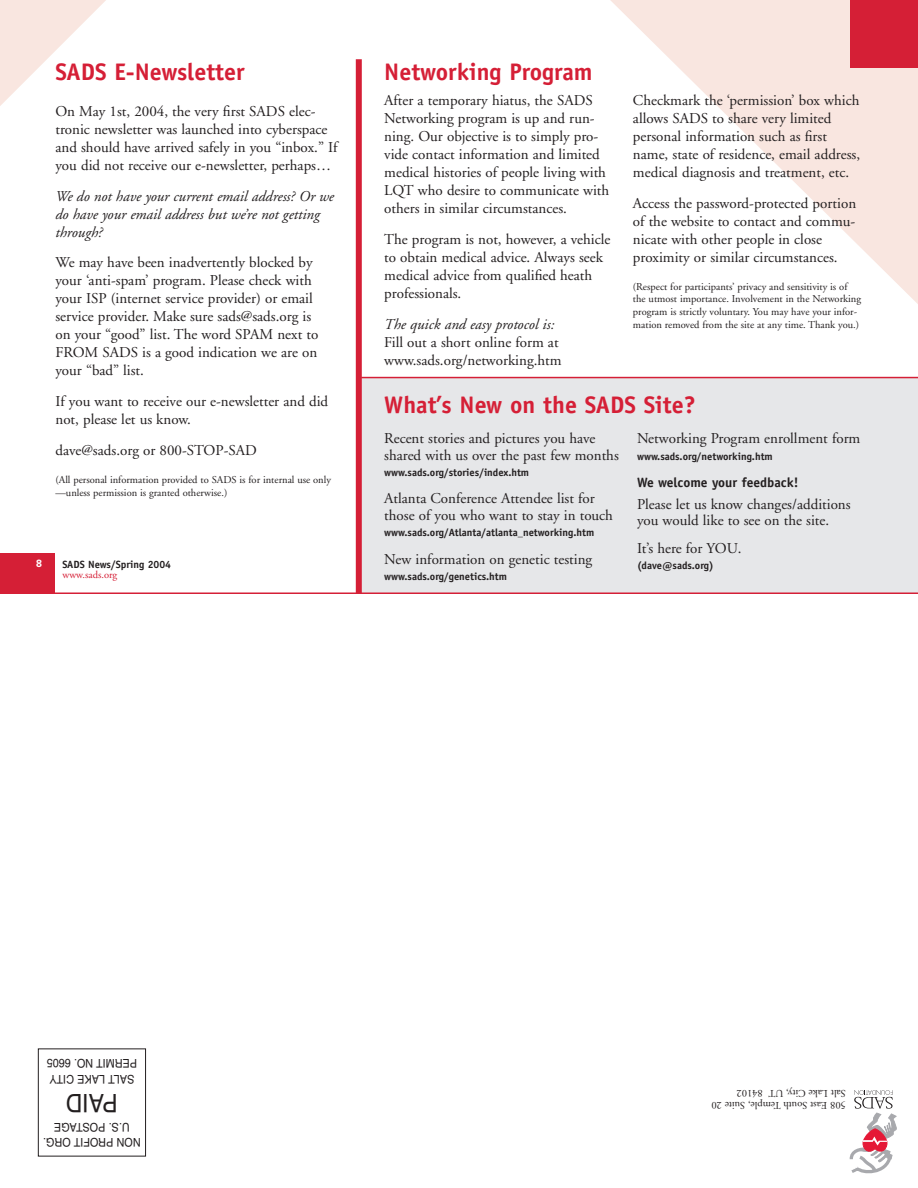
<style>
.page{position:relative;width:918px;height:1188px;background:#fff}
.page>*{position:absolute;margin:0;border:0;box-sizing:border-box;transform-origin:0 0}
.t1{font:25.5px "Helvetica";color:#231f20;scale:.9 1}
.t2{font:700 24px "Officina Sans";color:#d51f36}
.t3{font:15px/18px "Adobe Garamond";color:#231f20}
.t4{font:italic 15px/18px "Adobe Garamond";color:#231f20}
.t5{font:700 13.5px "Officina Sans";color:#231f20}
.t6{font:12px/15px "Helvetica";color:#231f20;text-align:center;scale:.9 1}
.t7{font:10.5px/12.6px "Adobe Garamond";color:#231f20}
.t8{font:700 10.5px "Officina Sans";color:#231f20}
.t9{font:10.5px "Adobe Garamond";color:#d51f36}
.t10{font:700 10.5px "Univers";color:#fff}
</style>
<div class="page">
<svg style="left:610px;top:0;width:308px;height:304px"></svg>
<div style="left:359px;top:378px;width:559px;height:215px;background:#e6e7e9"></div>
<div style="left:0;top:554px;width:55px;height:40px;background:#d51f36"></div>
<hr style="left:0;top:592px;width:918px;height:2px;background:#d51f36">
<svg style="left:850px;top:1090px;width:46px;height:83px"></svg>
<div style="left:38px;top:1048px;width:108px;height:108px;border:1px solid #231f20"></div>
<div style="left:850px;top:0;width:68px;height:68px;background:#d51f36"></div>
<svg style="left:0;top:0;width:106px;height:106px"></svg>
<div style="left:356px;top:59px;width:6px;height:534px;background:#d51f36"></div>
<hr style="left:361px;top:377px;width:557px;height:1px;background:#d51f36">
<h2 class="t2" style="left:55px;top:63px;width:191px">SADS E-Newsletter</h2>
<p class="t3" style="left:55px;top:103px;width:284px">On May 1st, 2004, the very first SADS elec&shy;tronic newsletter was launched into cyberspace and should have arrived safely in you “inbox.” If you did not receive our e-newsletter, perhaps…</p>
<p class="t4" style="left:55px;top:188px;width:280px">We do not have your current email address? Or we do have your email address but we’re not getting through?</p>
<p class="t3" style="left:55px;top:255px;width:264px">We may have been inadvertently blocked by your ‘anti-spam’ program. Please check with your ISP (internet service provider) or email service provider. Make sure sads@sads.org is on your “good” list. The word SPAM next to FROM SADS is a good indication we are on your “bad” list.</p>
<p class="t3" style="left:55px;top:394px;width:274px">If you want to receive our e-newsletter and did not, please let us know.</p>
<p class="t3" style="left:55px;top:443px;width:203px">dave@sads.org or 800-STOP-SAD</p>
<p class="t7" style="left:55px;top:474px;width:277px">(All personal information provided to SADS is for internal use only —unless permission is granted otherwise.)</p>
<p class="t10" style="left:36px;top:560px;width:7px">8</p>
<p class="t8" style="left:62px;top:560px;width:110px">SADS News/Spring 2004</p>
<p class="t9" style="left:62px;top:570px;width:56px">www.sads.org</p>
<h2 class="t2" style="left:384px;top:63px;width:210px">Networking Program</h2>
<p class="t3" style="left:384px;top:93px;width:227px">After a temporary hiatus, the SADS Networking program is up and run&shy;ning. Our objective is to simply pro&shy;vide contact information and limited medical histories of people living with LQT who desire to communicate with others in similar circumstances.</p>
<p class="t3" style="left:384px;top:232px;width:228px">The program is not, however, a vehicle to obtain medical advice. Always seek medical advice from qualified heath professionals.</p>
<p class="t4" style="left:384px;top:317px;width:172px">The quick and easy protocol is:</p>
<p class="t3" style="left:384px;top:335px;width:179px">Fill out a short online form at www.sads.org/networking.htm</p>
<p class="t3" style="left:633px;top:93px;width:229px">Checkmark the ‘permission’ box which allows SADS to share very limited personal information such as first name, state of residence, email address, medical diagnosis and treatment, etc.</p>
<p class="t3" style="left:633px;top:196px;width:225px">Access the password-protected portion of the website to contact and commu&shy;nicate with other people in close proximity or similar circumstances.</p>
<p class="t7" style="left:633px;top:281px;width:230px">(Respect for participants’ privacy and sensitivity is of the utmost importance. Involvement in the Networking program is strictly voluntary. You may have your infor&shy;mation removed from the site at any time. Thank you.)</p>
<h2 class="t2" style="left:384px;top:396px;width:313px">What’s New on the SADS Site?</h2>
<p class="t3" style="left:384px;top:431px;width:236px;line-height:16.5px">Recent stories and pictures you have shared with us over the past few months</p>
<p class="t8" style="left:384px;top:468px;width:146px">www.sads.org/stories/index.htm</p>
<p class="t3" style="left:384px;top:492px;width:230px;line-height:16.5px">Atlanta Conference Attendee list for those of you who want to stay in touch</p>
<p class="t8" style="left:384px;top:529px;width:211px">www.sads.org/Atlanta/atlanta_networking.htm</p>
<p class="t3" style="left:384px;top:551px;width:210px">New information on genetic testing</p>
<p class="t8" style="left:384px;top:573px;width:124px">www.sads.org/genetics.htm</p>
<p class="t3" style="left:637px;top:431px;width:225px">Networking Program enrollment form</p>
<p class="t8" style="left:637px;top:452px;width:137px">www.sads.org/networking.htm</p>
<p class="t5" style="left:637px;top:477px;width:163px">We welcome your feedback!</p>
<p class="t3" style="left:637px;top:497px;width:215px;line-height:16.5px">Please let us know changes/additions you would like to see on the site.</p>
<p class="t3" style="left:637px;top:540px;width:106px">It’s here for YOU.</p>
<p class="t8" style="left:637px;top:561px;width:78px">(dave@sads.org)</p>
<p class="t6" style="left:137px;top:1086px;width:102px;line-height:16.5px;text-align:left;rotate:-180deg">SALT LAKE CITY<br>PERMIT NO. 6605</p>
<h1 class="t1" style="left:118px;top:1112px;width:59px;rotate:-180deg">PAID</h1>
<p class="t6" style="left:141px;top:1149px;width:110px;rotate:-180deg">NON PROFIT ORG.<br>U.S. POSTAGE</p>
<p class="t7" style="left:846px;top:1110px;width:136px;line-height:12px;rotate:-180deg">508 East South Temple, Suite 20<br>Salt Lake City, UT 84102</p>
</div>
